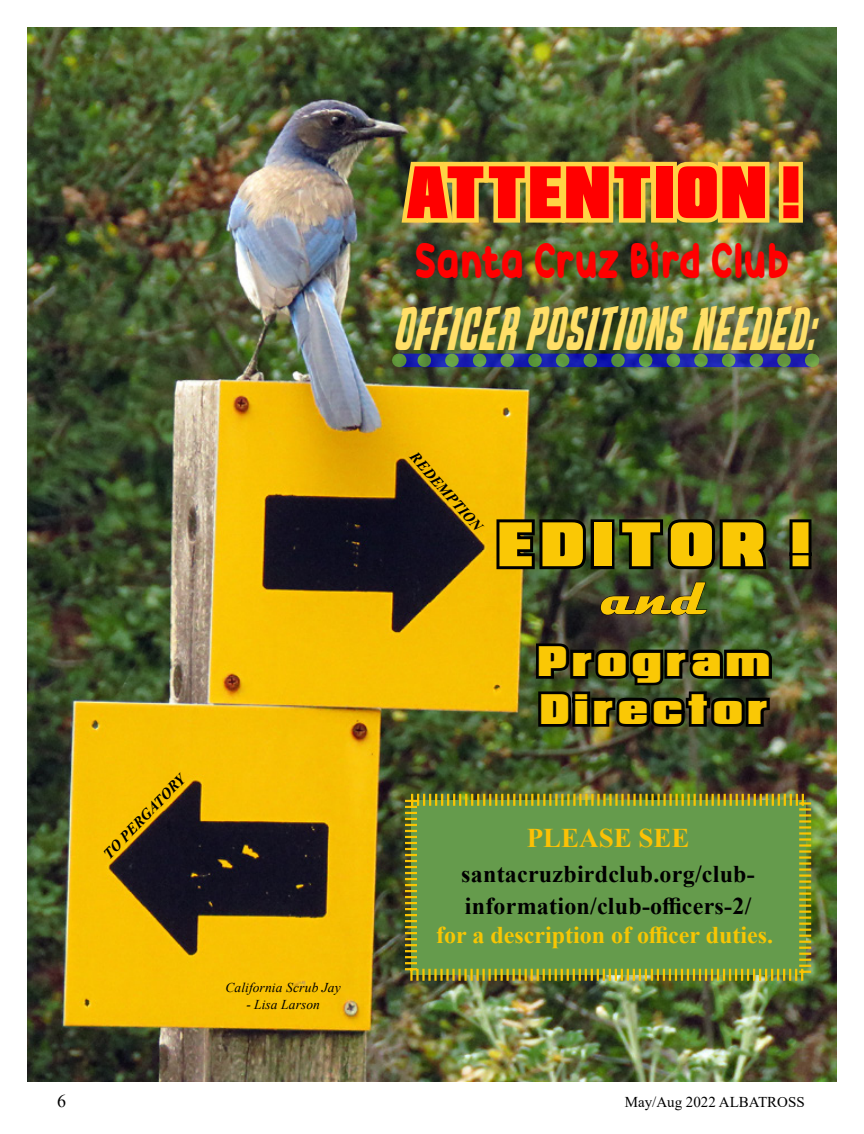
<style>
.page{position:relative;width:864px;height:1134px;background:#fff}
.page>*{position:absolute;margin:0;border:0;box-sizing:border-box;transform-origin:0 0}
.t1{font:63.75px "Republica Minor 2.0";letter-spacing:.06em;color:#f00;scale:.8 1}
.t2{font:italic 55.2px "Big Sale v 1.0";letter-spacing:.095em;color:#ffdf68;scale:.43 1}
.t3{font:54px "Republica Minor 2.0";letter-spacing:.15em;color:#fac805}
.t4{font:700 54px "Magneto";color:#fac805}
.t5{font:48.75px "Candy Beans";letter-spacing:.03em;color:#f00;scale:.8 1}
.t6{font:36px/48px "Republica Minor 2.0";letter-spacing:.15em;color:#fac805}
.t7{font:700 27px "Times New Roman";color:#fbc105}
.t8{font:700 24px/32.4px "Times New Roman";letter-spacing:.01em;color:#000}
.t9{font:700 24px "Times New Roman";color:#f8c603}
.t10{font:18px "Times New Roman";color:#000}
.t11{font:italic 700 15px "Times New Roman";color:#000}
.t12{font:15px "Times New Roman";color:#000}
.t13{font:italic 13.5px "Times New Roman";letter-spacing:.01em;color:#000}
</style>
<div class="page">
<img style="left:27px;top:27px;width:810px;height:1054px">
<svg style="left:400px;top:354px;width:412px;height:13px"></svg>
<svg style="left:413px;top:354px;width:371px;height:13px;background:#344f84"></svg>
<svg style="left:812px;top:354px;width:1px;height:13px"></svg>
<svg style="left:399px;top:354px;width:1px;height:13px"></svg>
<img style="left:396px;top:139px;width:263px;height:103px">
<div style="left:651px;top:162px;width:26px;height:61px;border:9px solid #ffd345"></div>
<img style="left:666px;top:139px;width:141px;height:103px">
<svg style="left:493px;top:515px;width:98px;height:57px;background:#423f11"></svg>
<div style="left:591px;top:519px;width:23px;height:50px;border:6px solid #000"></div>
<svg style="left:616px;top:515px;width:155px;height:58px;background:#2a331b"></svg>
<svg style="left:787px;top:516px;width:28px;height:56px;background:#252917"></svg>
<svg style="left:600px;top:582px;width:108px;height:34px;background:#3b3e2b"></svg>
<svg style="left:533px;top:639px;width:242px;height:92px;background:#232918"></svg>
<svg style="left:405px;top:794px;width:406px;height:187px;background:#6e9a45"></svg>
<h1 class="t1" style="left:406px;top:136px;width:494px">ATTENTION !</h1>
<h3 class="t5" style="left:416px;top:229px;width:468px">Santa Cruz Bird Club</h3>
<h2 class="t2" style="left:392px;top:299px;width:998px">OFFICER POSITIONS NEEDED:</h2>
<p class="t11" style="left:98px;top:849px;width:112px;rotate:-46deg">TO PERGATORY</p>
<p class="t13" style="left:226px;top:979px;width:117px">California Scrub Jay</p>
<p class="t13" style="left:246px;top:995px;width:75px">- Lisa Larson</p>
<p class="t11" style="left:421px;top:447px;width:102px;rotate:48deg">REDEMPTION</p>
<h3 class="t3" style="left:498px;top:496px;width:313px">EDITOR !</h3>
<h3 class="t4" style="left:602px;top:565px;width:106px">and</h3>
<h3 class="t6" style="left:538px;top:634px;width:233px">Program<br>Director</h3>
<p class="t7" style="left:527px;top:819px;width:164px">PLEASE SEE</p>
<p class="t8" style="left:461px;top:857px;width:295px">santacruzbirdclub.org/club&shy;information/club-officers-2/</p>
<p class="t9" style="left:436px;top:918px;width:338px">for a description of officer duties.</p>
<p class="t10" style="left:57px;top:1089px;width:10px">6</p>
<p class="t12" style="left:625px;top:1092px;width:182px">May/Aug 2022 ALBATROSS</p>
</div>
